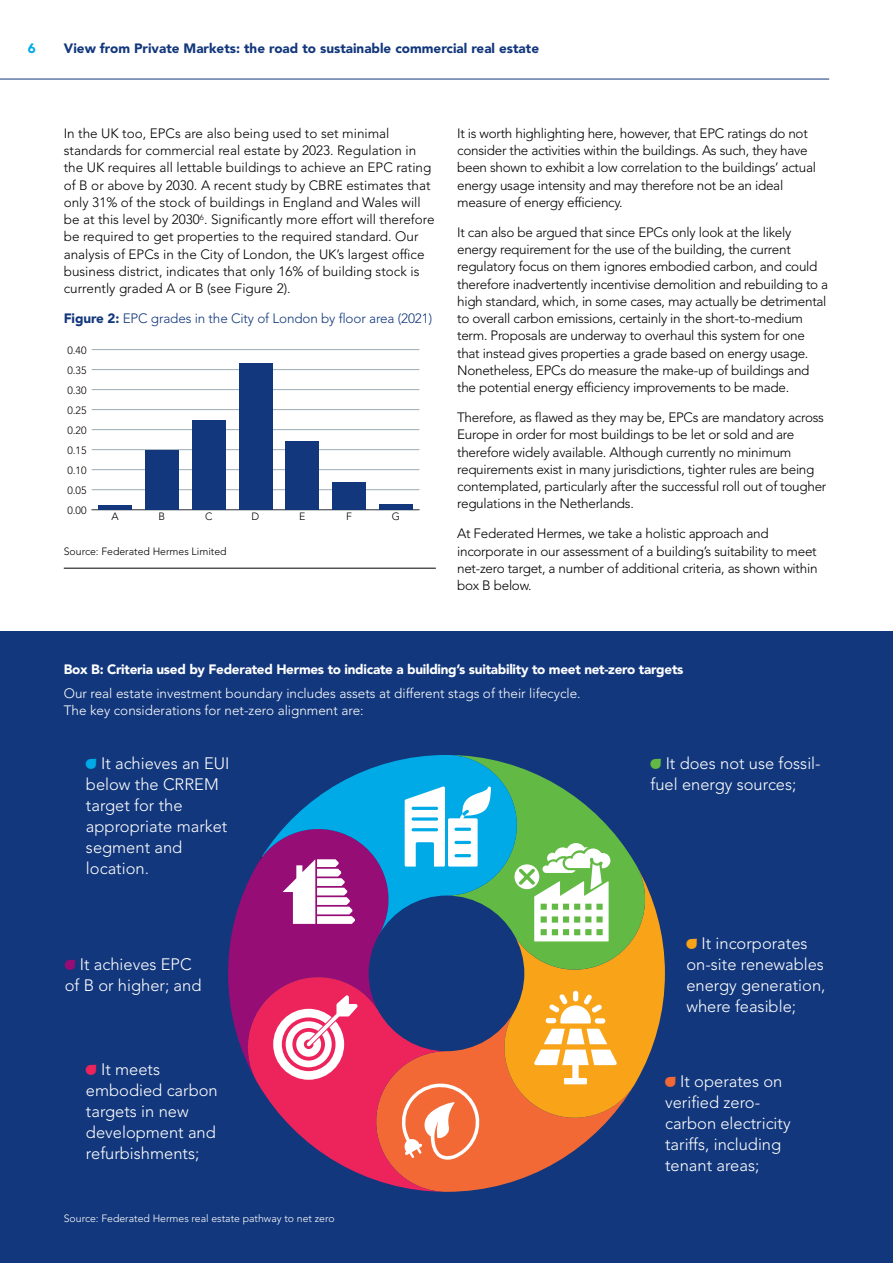
<style>
.page{position:relative;width:893px;height:1263px;background:#fff}
.page>*{position:absolute;margin:0;border:0;box-sizing:border-box;transform-origin:0 0}
.t1{font:300 16.5px/21px "Avenir LT Std";color:#fff}
.t2{font:300 13.5px/17.2px "Avenir LT Std";letter-spacing:-.02em;color:#000}
.t3{font:300 13.5px/17.2px "Avenir LT Std";color:#000}
.t4{font:300 13.5px/17.2px "Avenir LT Std";color:#fff}
.t5{font:900 13.5px "Avenir LT Std";letter-spacing:-.02em;color:#fff}
.t6{font:900 13.5px "Avenir LT Std";color:#12377c}
.t7{font:300 13.5px "Avenir LT Std";letter-spacing:-.01em;color:#12377c}
.t8{font:900 13.5px "Avenir LT Std";color:#00aae7}
.t9{font:300 10.5px "Avenir LT Std";color:#000}
.t10{font:300 10.5px "Avenir LT Std";color:#fff}
.s1{font-weight:900}
.s2{font-family:"Droplets";font-weight:400;font-size:18px;color:#00aae7}
.s3{font-family:"Droplets";font-weight:400;font-size:18px;color:#960d76}
.s4{font-family:"Droplets";font-weight:400;font-size:18px;color:#ed245c}
.s5{font-family:"Droplets";font-weight:400;font-size:18px;color:#62ba45}
.s6{font-family:"Droplets";font-weight:400;font-size:18px;color:#f9a319}
.s7{font-family:"Droplets";font-weight:400;font-size:18px;color:#f26935}
</style>
<div class="page">
<div style="left:0;top:631px;width:893px;height:632px;background:#12377c"></div>
<svg style="left:446px;top:1160px;width:114px;height:32px;fill:#f26935"></svg>
<svg style="left:517px;top:766px;width:42px;height:20px"></svg>
<svg style="left:334px;top:755px;width:183px;height:31px;fill:#00aae7"></svg>
<svg style="left:333px;top:1160px;width:113px;height:32px"></svg>
<svg style="left:228px;top:786px;width:437px;height:374px"></svg>
<hr style="left:64px;top:568px;width:372px;height:1px;background:#000">
<hr style="left:92px;top:509px;width:327px;height:1px;background:#5f626a">
<hr style="left:92px;top:489px;width:327px;height:1px;background:#9badb6">
<hr style="left:92px;top:469px;width:327px;height:1px;background:#9badb6">
<hr style="left:92px;top:449px;width:327px;height:1px;background:#9badb6">
<hr style="left:92px;top:429px;width:327px;height:1px;background:#9badb6">
<hr style="left:92px;top:409px;width:327px;height:1px;background:#9badb6">
<hr style="left:92px;top:389px;width:327px;height:1px;background:#9badb6">
<hr style="left:92px;top:369px;width:327px;height:1px;background:#9badb6">
<hr style="left:92px;top:349px;width:327px;height:1px;background:#9badb6">
<div style="left:98px;top:505px;width:34px;height:5px;background:#12377c"></div>
<div style="left:145px;top:451px;width:34px;height:59px;background:#12377c"></div>
<div style="left:192px;top:420px;width:34px;height:90px;background:#12377c"></div>
<div style="left:239px;top:364px;width:33px;height:146px;background:#12377c"></div>
<div style="left:285px;top:441px;width:34px;height:69px;background:#12377c"></div>
<div style="left:332px;top:482px;width:34px;height:28px;background:#12377c"></div>
<div style="left:379px;top:504px;width:34px;height:6px;background:#12377c"></div>
<hr style="left:0;top:79px;width:829px;height:1px;background:#12377c">
<p class="t8" style="left:28px;top:40px;width:9px">6</p>
<p class="t6" style="left:64px;top:40px;width:477px">View from Private Markets: the road to sustainable commercial real estate</p>
<p class="t3" style="left:64px;top:125px;width:372px">In the UK too, EPCs are also being used to set minimal standards for commercial real estate by 2023. Regulation in the UK requires all lettable buildings to achieve an EPC rating of B or above by 2030. A recent study by CBRE estimates that only 31% of the stock of buildings in England and Wales will be at this level by 2030<sup>6</sup>. Significantly more effort will therefore be required to get properties to the required standard. Our analysis of EPCs in the City of London, the UK’s largest office business district, indicates that only 16% of building stock is currently graded A or B (see Figure 2).</p>
<p class="t7" style="left:64px;top:310px;width:370px"><span class="s1">Figure 2:</span> EPC grades in the City of London by floor area (2021)</p>
<p class="t9" style="left:67px;top:344px;width:21px">0.40</p>
<p class="t9" style="left:67px;top:364px;width:21px">0.35</p>
<p class="t9" style="left:67px;top:384px;width:21px">0.30</p>
<p class="t9" style="left:67px;top:404px;width:21px">0.25</p>
<p class="t9" style="left:67px;top:424px;width:21px">0.20</p>
<p class="t9" style="left:67px;top:444px;width:21px">0.15</p>
<p class="t9" style="left:67px;top:464px;width:21px">0.10</p>
<p class="t9" style="left:67px;top:484px;width:21px">0.05</p>
<p class="t9" style="left:67px;top:504px;width:21px">0.00</p>
<p class="t9" style="left:111px;top:511px;width:9px">A</p>
<p class="t9" style="left:159px;top:511px;width:8px">B</p>
<p class="t9" style="left:205px;top:511px;width:9px">C</p>
<p class="t9" style="left:252px;top:511px;width:9px">D</p>
<p class="t9" style="left:299px;top:511px;width:8px">E</p>
<p class="t9" style="left:346px;top:511px;width:7px">F</p>
<p class="t9" style="left:392px;top:511px;width:10px">G</p>
<p class="t9" style="left:64px;top:545px;width:164px">Source: Federated Hermes Limited</p>
<p class="t2" style="left:457px;top:125px;width:360px">It is worth highlighting here, however, that EPC ratings do not consider the activities within the buildings. As such, they have been shown to exhibit a low correlation to the buildings’ actual energy usage intensity and may therefore not be an ideal measure of energy efficiency.</p>
<p class="t2" style="left:457px;top:224px;width:373px">It can also be argued that since EPCs only look at the likely energy requirement for the use of the building, the current regulatory focus on them ignores embodied carbon, and could therefore inadvertently incentivise demolition and rebuilding to a high standard, which, in some cases, may actually be detrimental to overall carbon emissions, certainly in the short-to-medium term. Proposals are underway to overhaul this system for one that instead gives properties a grade based on energy usage.<br>Nonetheless, EPCs do measure the make-up of buildings and the potential energy efficiency improvements to be made.</p>
<p class="t2" style="left:457px;top:409px;width:371px">Therefore, as flawed as they may be, EPCs are mandatory across Europe in order for most buildings to be let or sold and are therefore widely available. Although currently no minimum requirements exist in many jurisdictions, tighter rules are being contemplated, particularly after the successful roll out of tougher regulations in the Netherlands.</p>
<p class="t2" style="left:457px;top:525px;width:362px">At Federated Hermes, we take a holistic approach and incorporate in our assessment of a building’s suitability to meet net-zero target, a number of additional criteria, as shown within box B below.</p>
<p class="t5" style="left:64px;top:661px;width:621px">Box B: Criteria used by Federated Hermes to indicate a building’s suitability to meet net-zero targets</p>
<p class="t4" style="left:64px;top:684px;width:518px">Our real estate investment boundary includes assets at different stags of their lifecycle.<br>The key considerations for net-zero alignment are:</p>
<p class="t1" style="left:86px;top:753px;width:145px"><span class="s2">A</span> It achieves an EUI below the CRREM target for the appropriate market segment and location.</p>
<p class="t1" style="left:65px;top:954px;width:138px"><span class="s3">A</span> It achieves EPC of B or higher; and</p>
<p class="t1" style="left:86px;top:1059px;width:133px"><span class="s4">A</span> It meets embodied carbon targets in new development and refurbishments;</p>
<p class="t10" style="left:64px;top:1212px;width:272px">Source: Federated Hermes real estate pathway to net zero</p>
<p class="t1" style="left:651px;top:753px;width:172px"><span class="s5">A</span> It does not use fossil&shy;fuel energy sources;</p>
<p class="t1" style="left:686px;top:933px;width:141px"><span class="s6">A</span> It incorporates on-site renewables energy generation, where feasible;</p>
<p class="t1" style="left:665px;top:1071px;width:127px"><span class="s7">A</span> It operates on verified zero&shy;carbon electricity tariffs, including tenant areas;</p>
</div>
